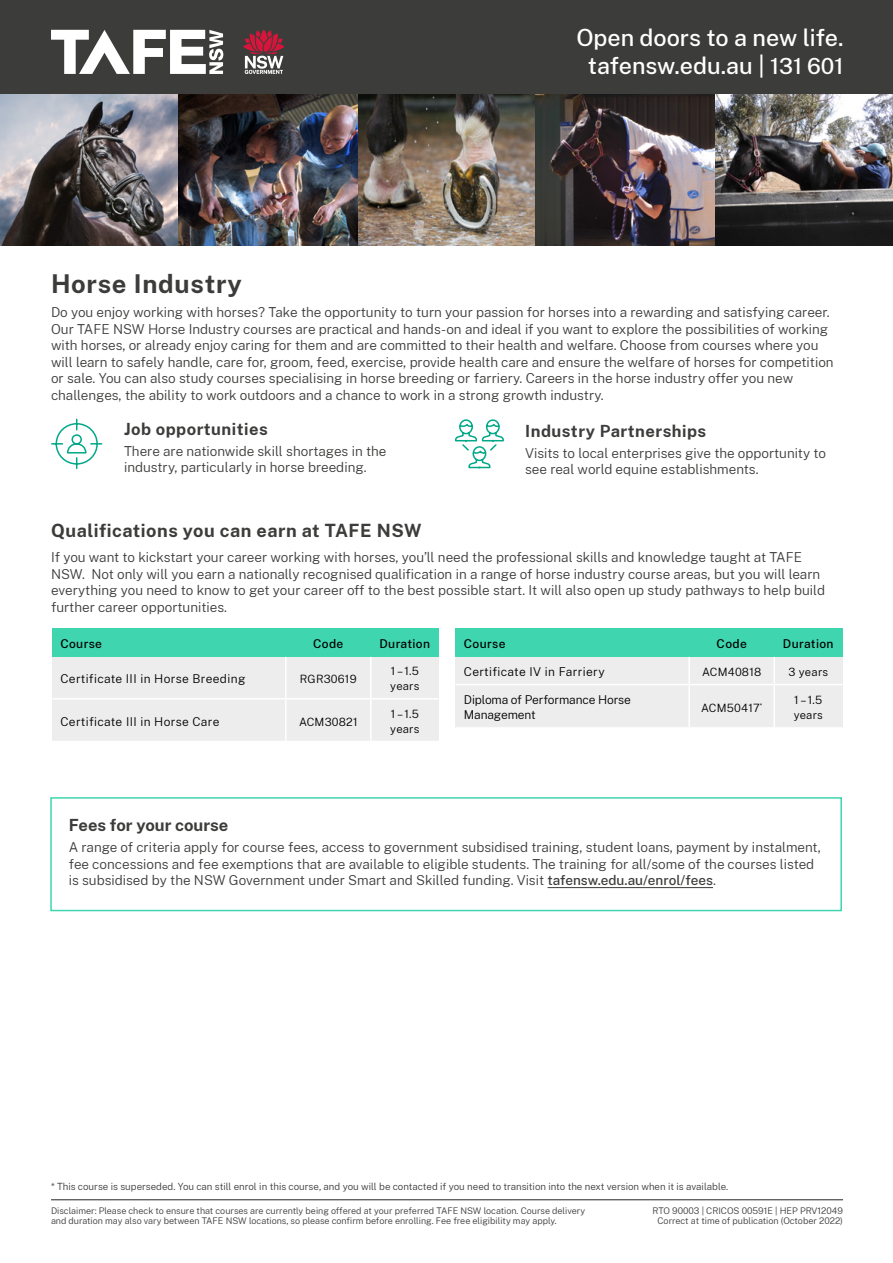
<style>
.page{position:relative;width:893px;height:1263px;background:#fff}
.page>*{position:absolute;margin:0;border:0;box-sizing:border-box;transform-origin:0 0}
.t1{font:700 25.5px "Public Sans";letter-spacing:.03em;color:#3c3c3b}
.t2{font:500 23.25px/27.6px "Public Sans";color:#fff;text-align:center}
.t3{font:700 18px "Public Sans";letter-spacing:.03em;color:#3c3c3b}
.t4{font:700 16.5px "Public Sans";letter-spacing:.03em;color:#3c3c3b}
.t5{font:700 16.5px "Public Sans";color:#3c3c3b}
.t6{font:300 13.5px/16.5px "Public Sans";color:#3c3c3b}
.t7{font:300 12px "Public Sans";letter-spacing:.025em;color:#000}
.t8{font:500 12px "Public Sans";letter-spacing:.03em;color:#000}
.t9{font:300 12px/15px "Public Sans";letter-spacing:-.01em;color:#000}
.t10{font:300 11.25px/15px "Public Sans";letter-spacing:.02em;color:#000}
.t11{font:300 9.75px "Public Sans";color:#3c3c3b}
.t12{font:300 9px/10.5px "Public Sans";color:#3c3c3b;text-align:center}
.s1{font-size:21.9px}
.s2{font-weight:500}
</style>
<div class="page">
<div style="left:0;top:0;width:893px;height:96px;background:#3c3c3b"></div>
<svg style="left:51px;top:30px;width:172px;height:44px"></svg>
<svg style="left:243px;top:30px;width:41px;height:44px"></svg>
<hr style="left:51px;top:1199px;width:792px;height:1px;background:#3c3c3b">
<img style="left:0;top:95px;width:714px;height:150px">
<img style="left:714px;top:95px;width:179px;height:150px">
<svg style="left:51px;top:418px;width:52px;height:51px"></svg>
<svg style="left:455px;top:419px;width:49px;height:50px"></svg>
<div style="left:52px;top:628px;width:234px;height:29px;background:#3fd5ae"></div>
<div style="left:286px;top:628px;width:85px;height:29px;background:#3fd5ae"></div>
<div style="left:371px;top:628px;width:68px;height:29px;background:#3fd5ae"></div>
<div style="left:52px;top:657px;width:234px;height:42px;background:#ededed"></div>
<div style="left:286px;top:657px;width:85px;height:42px;background:#ededed"></div>
<div style="left:371px;top:657px;width:68px;height:42px;background:#ededed"></div>
<div style="left:52px;top:699px;width:234px;height:42px;background:#ededed"></div>
<div style="left:286px;top:699px;width:85px;height:42px;background:#ededed"></div>
<div style="left:371px;top:699px;width:68px;height:42px;background:#ededed"></div>
<hr style="left:285px;top:657px;width:1px;height:41px;background:#fff">
<hr style="left:370px;top:657px;width:2px;height:41px;background:#fff">
<hr style="left:52px;top:698px;width:234px;height:2px;background:#fff">
<hr style="left:286px;top:698px;width:85px;height:2px;background:#fff">
<hr style="left:285px;top:700px;width:1px;height:41px;background:#fff">
<hr style="left:371px;top:698px;width:68px;height:2px;background:#fff">
<hr style="left:370px;top:700px;width:2px;height:41px;background:#fff">
<div style="left:455px;top:628px;width:234px;height:29px;background:#3fd5ae"></div>
<div style="left:689px;top:628px;width:85px;height:29px;background:#3fd5ae"></div>
<div style="left:774px;top:628px;width:68px;height:29px;background:#3fd5ae"></div>
<div style="left:455px;top:657px;width:234px;height:27px;background:#ededed"></div>
<div style="left:689px;top:657px;width:85px;height:27px;background:#ededed"></div>
<div style="left:774px;top:657px;width:68px;height:27px;background:#ededed"></div>
<div style="left:455px;top:684px;width:234px;height:44px;background:#ededed"></div>
<div style="left:689px;top:684px;width:85px;height:44px;background:#ededed"></div>
<div style="left:774px;top:684px;width:68px;height:44px;background:#ededed"></div>
<hr style="left:688px;top:657px;width:2px;height:27px;background:#fff">
<hr style="left:773px;top:657px;width:2px;height:27px;background:#fff">
<hr style="left:455px;top:684px;width:234px;height:1px;background:#fff">
<hr style="left:689px;top:684px;width:85px;height:1px;background:#fff">
<hr style="left:688px;top:685px;width:2px;height:42px;background:#fff">
<hr style="left:774px;top:684px;width:68px;height:1px;background:#fff">
<hr style="left:773px;top:685px;width:2px;height:42px;background:#fff">
<hr style="left:455px;top:727px;width:234px;height:2px;background:#fff">
<hr style="left:689px;top:727px;width:85px;height:2px;background:#fff">
<hr style="left:774px;top:727px;width:68px;height:2px;background:#fff">
<hr style="left:547px;top:887px;width:166px;height:1px;background:#3c3c3b">
<div style="left:50px;top:797px;width:792px;height:114px;border:2px solid #3fd5ae"></div>
<h2 class="t2" style="left:576px;top:23px;width:269px">Open doors to a new life. tafensw.edu.au | <span class="s1">131 601</span></h2>
<h1 class="t1" style="left:51px;top:265px;width:192px">Horse Industry</h1>
<p class="t6" style="left:51px;top:304px;width:784px">Do you enjoy working with horses? Take the opportunity to turn your passion for horses into a rewarding and satisfying career.<br>Our TAFE NSW Horse Industry courses are practical and hands-on and ideal if you want to explore the possibilities of working with horses, or already enjoy caring for them and are committed to their health and welfare. Choose from courses where you will learn to safely handle, care for, groom, feed, exercise, provide health care and ensure the welfare of horses for competition or sale. You can also study courses specialising in horse breeding or farriery. Careers in the horse industry offer you new challenges, the ability to work outdoors and a chance to work in a strong growth industry.</p>
<p class="t4" style="left:124px;top:417px;width:145px">Job opportunities</p>
<p class="t6" style="left:124px;top:442px;width:264px">There are nationwide skill shortages in the industry, particularly in horse breeding.</p>
<p class="t4" style="left:525px;top:419px;width:183px">Industry Partnerships</p>
<p class="t6" style="left:525px;top:444px;width:302px">Visits to local enterprises give the opportunity to see real world equine establishments.</p>
<h3 class="t3" style="left:51px;top:517px;width:372px">Qualifications you can earn at TAFE NSW</h3>
<p class="t6" style="left:51px;top:549px;width:775px">If you want to kickstart your career working with horses, you’ll need the professional skills and knowledge taught at TAFE NSW. Not only will you earn a nationally recognised qualification in a range of horse industry course areas, but you will learn everything you need to know to get your career off to the best possible start. It will also open up study pathways to help build further career opportunities.</p>
<p class="t8" style="left:60px;top:635px;width:43px">Course</p>
<p class="t8" style="left:313px;top:635px;width:32px">Code</p>
<p class="t8" style="left:379px;top:635px;width:52px">Duration</p>
<p class="t7" style="left:60px;top:670px;width:187px">Certificate III in Horse Breeding</p>
<p class="t10" style="left:300px;top:671px;width:58px">RGR30619</p>
<p class="t10" style="left:390px;top:663px;width:31px">1 –1.5 years</p>
<p class="t7" style="left:60px;top:713px;width:161px">Certificate III in Horse Care</p>
<p class="t10" style="left:299px;top:713px;width:60px">ACM30821</p>
<p class="t10" style="left:390px;top:706px;width:31px">1 –1.5 years</p>
<p class="t8" style="left:464px;top:635px;width:43px">Course</p>
<p class="t8" style="left:717px;top:635px;width:32px">Code</p>
<p class="t8" style="left:783px;top:635px;width:52px">Duration</p>
<p class="t7" style="left:464px;top:663px;width:142px">Certificate IV in Farriery</p>
<p class="t10" style="left:702px;top:664px;width:61px">ACM40818</p>
<p class="t10" style="left:788px;top:664px;width:41px">3 years</p>
<p class="t9" style="left:464px;top:692px;width:169px">Diploma of Performance Horse<br>Management</p>
<p class="t10" style="left:701px;top:699px;width:63px">ACM50417<sup>*</sup></p>
<p class="t10" style="left:794px;top:692px;width:31px">1 –1.5 years</p>
<p class="t5" style="left:69px;top:813px;width:161px">Fees for your course</p>
<p class="t6" style="left:69px;top:838px;width:754px">A range of criteria apply for course fees, access to government subsidised training, student loans, payment by instalment, fee concessions and fee exemptions that are available to eligible students. The training for all/some of the courses listed is subsidised by the NSW Government under Smart and Skilled funding. Visit <span class="s2">tafensw.edu.au/enrol/fees</span>.</p>
<p class="t11" style="left:51px;top:1179px;width:679px">* This course is superseded. You can still enrol in this course, and you will be contacted if you need to transition into the next version when it is available.</p>
<p class="t12" style="left:51px;top:1205px;width:536px;text-align:left">Disclaimer: Please check to ensure that courses are currently being offered at your preferred TAFE NSW location. Course delivery and duration may also vary between TAFE NSW locations, so please confirm before enrolling. Fee free eligibility may apply.</p>
<p class="t12" style="left:652px;top:1205px;width:192px">RTO 90003 | CRICOS 00591E | HEP PRV12049<br>Correct at time of publication (October 2022)</p>
</div>
